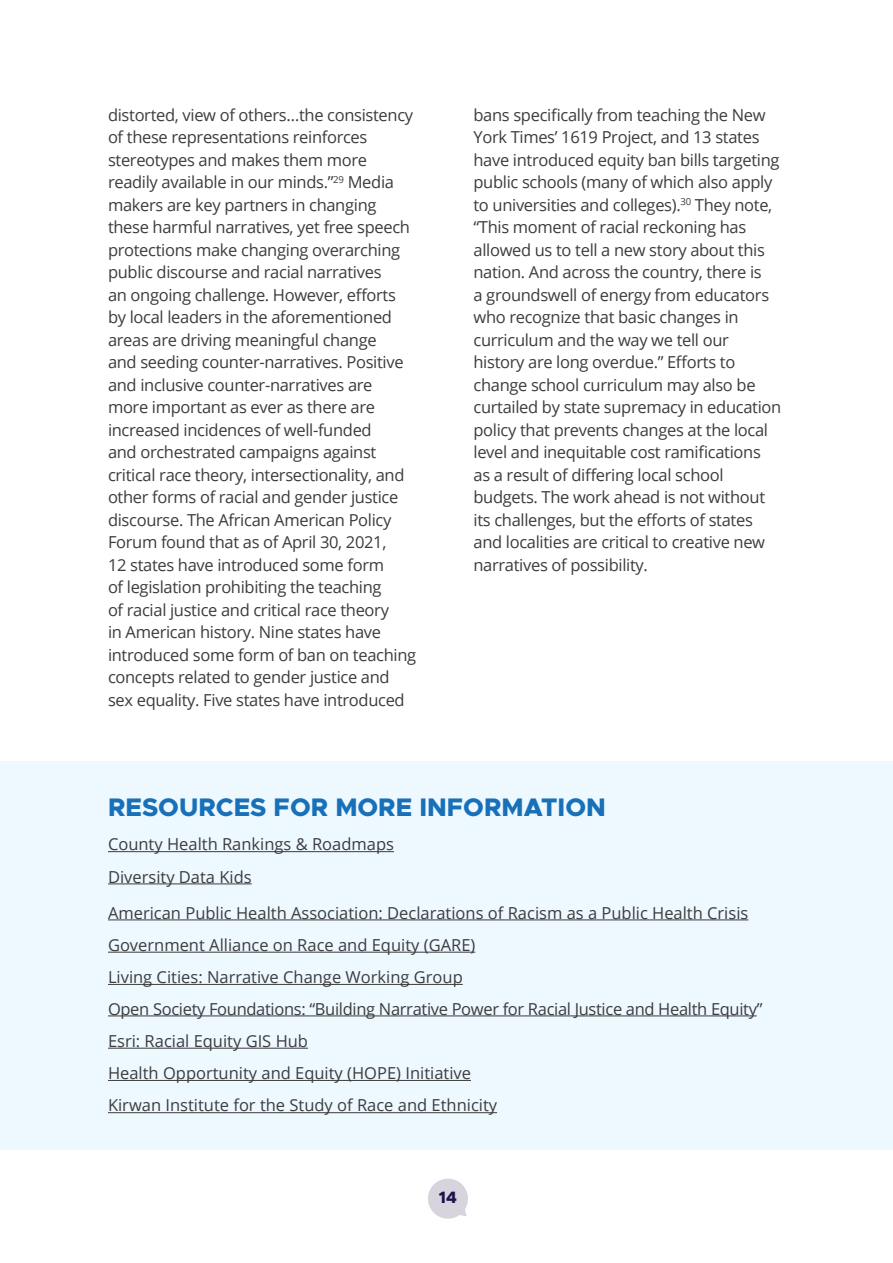
<style>
.page{position:relative;width:893px;height:1263px;background:#fff}
.page>*{position:absolute;margin:0;border:0;box-sizing:border-box;transform-origin:0 0}
.t1{font:800 25.5px "Metropolis";color:#1870b9}
.t2{font:16.5px/22.5px "Open Sans";letter-spacing:-.02em;color:#3c3c3c}
.t3{font:16.5px/32.1px "Open Sans";color:#3c3c3c}
.t4{font:800 16.5px "Metropolis";color:#1c154c}
</style>
<div class="page">
<svg style="left:428px;top:1178px;width:40px;height:41px"></svg>
<div style="left:0;top:761px;width:893px;height:388px;background:#eef8ff"></div>
<hr style="left:108px;top:851px;width:286px;height:1px;background:#3c3c3c">
<hr style="left:108px;top:883px;width:144px;height:1px;background:#3c3c3c">
<hr style="left:108px;top:919px;width:640px;height:1px;background:#3c3c3c">
<hr style="left:108px;top:952px;width:367px;height:1px;background:#3c3c3c">
<hr style="left:108px;top:984px;width:355px;height:1px;background:#3c3c3c">
<hr style="left:108px;top:1015px;width:649px;height:1px;background:#3c3c3c">
<hr style="left:108px;top:1048px;width:200px;height:1px;background:#3c3c3c">
<hr style="left:108px;top:1080px;width:363px;height:1px;background:#3c3c3c">
<hr style="left:108px;top:1112px;width:389px;height:1px;background:#3c3c3c">
<p class="t2" style="left:108px;top:103px;width:310px">distorted, view of others…the consistency of these representations reinforces stereotypes and makes them more readily available in our minds.”<sup>29</sup> Media makers are key partners in changing these harmful narratives, yet free speech protections make changing overarching public discourse and racial narratives<br>an ongoing challenge. However, efforts by local leaders in the aforementioned areas are driving meaningful change<br>and seeding counter-narratives. Positive and inclusive counter-narratives are more important as ever as there are increased incidences of well-funded<br>and orchestrated campaigns against critical race theory, intersectionality, and other forms of racial and gender justice discourse. The African American Policy Forum found that as of April 30, 2021,<br>12 states have introduced some form<br>of legislation prohibiting the teaching<br>of racial justice and critical race theory<br>in American history. Nine states have introduced some form of ban on teaching concepts related to gender justice and sex equality. Five states have introduced</p>
<p class="t2" style="left:473px;top:103px;width:309px">bans specifically from teaching the New York Times’ 1619 Project, and 13 states have introduced equity ban bills targeting public schools (many of which also apply to universities and colleges).<sup>30</sup> They note, “This moment of racial reckoning has allowed us to tell a new story about this nation. And across the country, there is<br>a groundswell of energy from educators who recognize that basic changes in curriculum and the way we tell our history are long overdue.” Efforts to change school curriculum may also be curtailed by state supremacy in education policy that prevents changes at the local level and inequitable cost ramifications as a result of differing local school budgets. The work ahead is not without its challenges, but the efforts of states and localities are critical to creative new narratives of possibility.</p>
<h1 class="t1" style="left:108px;top:791px;width:499px">RESOURCES FOR MORE INFORMATION</h1>
<p class="t3" style="left:108px;top:828px;width:288px">County Health Rankings &amp; Roadmaps<br>Diversity Data Kids</p>
<p class="t3" style="left:108px;top:896px;width:656px">American Public Health Association: Declarations of Racism as a Public Health Crisis Government Alliance on Race and Equity (GARE)<br>Living Cities: Narrative Change Working Group<br>Open Society Foundations: “Building Narrative Power for Racial Justice and Health Equity” Esri: Racial Equity GIS Hub<br>Health Opportunity and Equity (HOPE) Initiative<br>Kirwan Institute for the Study of Race and Ethnicity</p>
<p class="t4" style="left:439px;top:1187px;width:20px">14</p>
</div>
